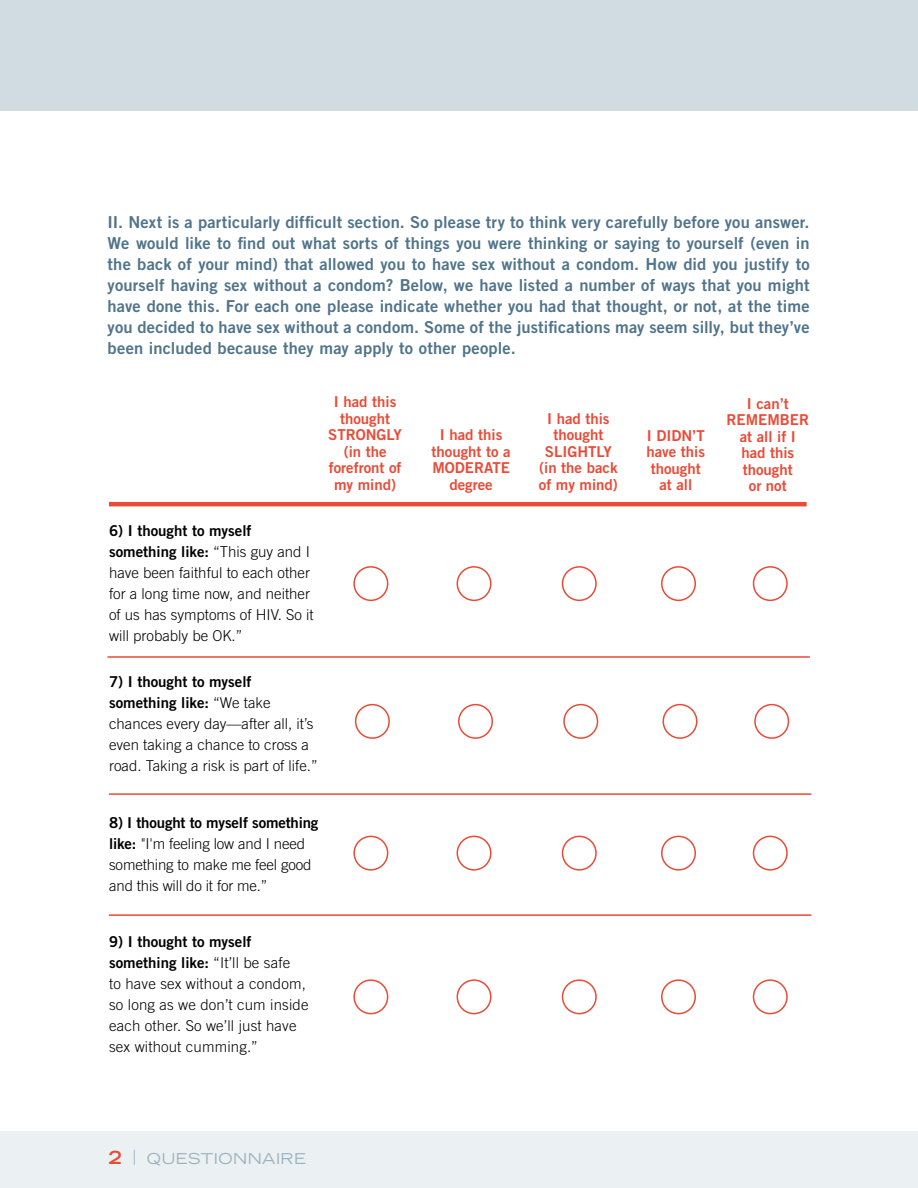
<style>
.page{position:relative;width:918px;height:1188px;background:#fff}
.page>*{position:absolute;margin:0;border:0;box-sizing:border-box;transform-origin:0 0}
.Subhead_TG_1{font:16.5px/21px "Trade Gothic Bold Two";letter-spacing:.01em;color:#50748a;text-align:justify}
.t1{font:300 15px/21px "Trade Gothic";color:#000}
.t2{font:15px/16.5px "Trade Gothic Bold Two";color:#e84b37;text-align:center}
.t3{font:expanded 15px "Trade Gothic LH";letter-spacing:.03em;color:#9db2c0}
.s1{font-family:"Trade Gothic Bold Two";font-weight:400}
.s2{font-weight:700;font-size:18px;color:#e84b37}
</style>
<div class="page">
<hr style="left:109px;top:502px;width:698px;height:4px;background:#e84b37">
<div style="left:353px;top:566px;width:35px;height:35px;border:2px solid #e84b37;border-radius:50%"></div>
<div style="left:457px;top:566px;width:35px;height:35px;border:2px solid #e84b37;border-radius:50%"></div>
<div style="left:562px;top:566px;width:35px;height:35px;border:2px solid #e84b37;border-radius:50%"></div>
<div style="left:661px;top:566px;width:35px;height:35px;border:2px solid #e84b37;border-radius:50%"></div>
<div style="left:753px;top:566px;width:35px;height:35px;border:2px solid #e84b37;border-radius:50%"></div>
<div style="left:355px;top:704px;width:35px;height:35px;border:2px solid #e84b37;border-radius:50%"></div>
<div style="left:458px;top:704px;width:35px;height:35px;border:2px solid #e84b37;border-radius:50%"></div>
<div style="left:563px;top:704px;width:35px;height:35px;border:2px solid #e84b37;border-radius:50%"></div>
<div style="left:663px;top:704px;width:35px;height:35px;border:2px solid #e84b37;border-radius:50%"></div>
<div style="left:754px;top:704px;width:35px;height:35px;border:2px solid #e84b37;border-radius:50%"></div>
<div style="left:353px;top:836px;width:35px;height:35px;border:2px solid #e84b37;border-radius:50%"></div>
<div style="left:457px;top:836px;width:35px;height:35px;border:2px solid #e84b37;border-radius:50%"></div>
<div style="left:562px;top:836px;width:35px;height:35px;border:2px solid #e84b37;border-radius:50%"></div>
<div style="left:661px;top:836px;width:35px;height:35px;border:2px solid #e84b37;border-radius:50%"></div>
<div style="left:753px;top:836px;width:35px;height:35px;border:2px solid #e84b37;border-radius:50%"></div>
<div style="left:353px;top:979px;width:35px;height:35px;border:2px solid #e84b37;border-radius:50%"></div>
<div style="left:457px;top:979px;width:35px;height:35px;border:2px solid #e84b37;border-radius:50%"></div>
<div style="left:562px;top:979px;width:35px;height:35px;border:2px solid #e84b37;border-radius:50%"></div>
<div style="left:661px;top:979px;width:35px;height:35px;border:2px solid #e84b37;border-radius:50%"></div>
<div style="left:753px;top:979px;width:35px;height:35px;border:2px solid #e84b37;border-radius:50%"></div>
<hr style="left:107px;top:656px;width:703px;height:2px;background:#e84b37">
<hr style="left:109px;top:793px;width:702px;height:2px;background:#e84b37">
<hr style="left:109px;top:914px;width:702px;height:2px;background:#e84b37">
<div style="left:0;top:0;width:918px;height:110px;background:#d1dbe2"></div>
<div style="left:0;top:1132px;width:918px;height:56px;background:#ebf0f2"></div>
<p class="Subhead_TG_1" style="left:108px;top:211px;width:704px">II. Next is a particularly difficult section. So please try to think very carefully before you answer.<br>We would like to find out what sorts of things you were thinking or saying to yourself (even in the back of your mind) that allowed you to have sex without a condom. How did you justify to yourself having sex without a condom? Below, we have listed a number of ways that you might have done this. For each one please indicate whether you had that thought, or not, at the time you decided to have sex without a condom. Some of the justifications may seem silly, but they’ve been included because they may apply to other people.</p>
<p class="t2" style="left:334px;top:393px;width:64px">I had this</p>
<p class="t2" style="left:340px;top:410px;width:52px">thought</p>
<p class="t2" style="left:328px;top:426px;width:75px">STRONGLY</p>
<p class="t2" style="left:329px;top:443px;width:74px">(in the forefront of</p>
<p class="t2" style="left:334px;top:476px;width:64px">my mind)</p>
<p class="t1" style="left:109px;top:520px;width:206px"><span class="s1">6) I thought to myself something like:</span> “This guy and I have been faithful to each other for a long time now, and neither of us has symptoms of HIV. So it will probably be OK.”</p>
<p class="t1" style="left:109px;top:671px;width:210px"><span class="s1">7) I thought to myself something like:</span> “We take chances every day—after all, it’s even taking a chance to cross a road. Taking a risk is part of life.”</p>
<p class="t1" style="left:109px;top:812px;width:211px"><span class="s1">8) I thought to myself something like:</span> "I'm feeling low and I need something to make me feel good and this will do it for me.”</p>
<p class="t1" style="left:109px;top:931px;width:201px"><span class="s1">9) I thought to myself something like:</span> “It’ll be safe<br>to have sex without a condom, so long as we don’t cum inside each other. So we’ll just have sex without cumming.”</p>
<p class="t2" style="left:440px;top:427px;width:64px">I had this</p>
<p class="t2" style="left:432px;top:443px;width:81px;text-align:left">thought to a<br>MODERATE</p>
<p class="t2" style="left:449px;top:476px;width:45px">degree</p>
<p class="t2" style="left:547px;top:410px;width:64px">I had this</p>
<p class="t2" style="left:553px;top:427px;width:52px">thought</p>
<p class="t2" style="left:539px;top:443px;width:81px">SLIGHTLY (in the back of my mind)</p>
<p class="t2" style="left:646px;top:427px;width:60px;text-align:justify">I DIDN’T have this thought</p>
<p class="t2" style="left:659px;top:477px;width:34px">at all</p>
<p class="t2" style="left:727px;top:395px;width:84px">I can’t<br>REMEMBER at all if I had this thought</p>
<p class="t2" style="left:749px;top:477px;width:39px">or not</p>
<p class="t3" style="left:109px;top:1149px;width:198px"><span class="s2">2</span> | QUESTIONNAIRE</p>
</div>
